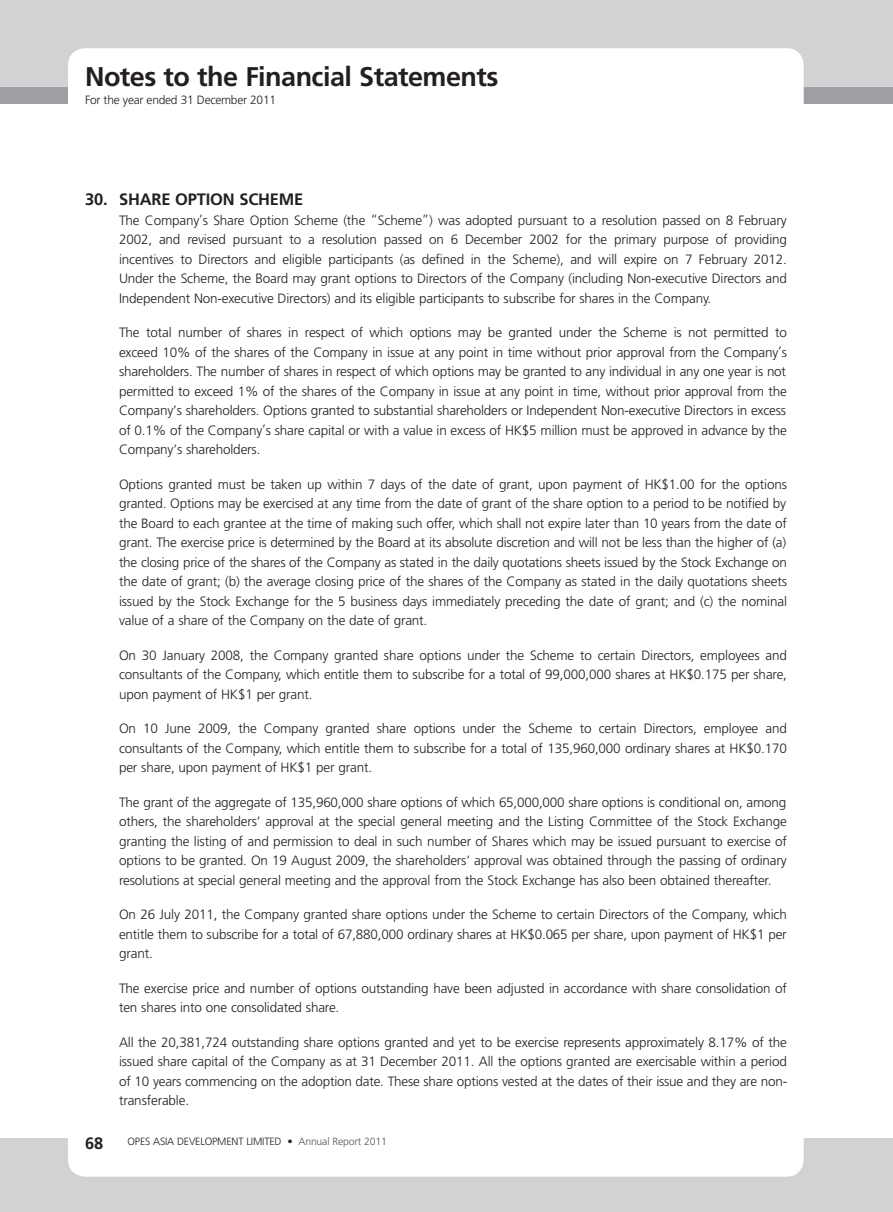
<style>
.page{position:relative;width:893px;height:1212px;background:#fff}
.page>*{position:absolute;margin:0;border:0;box-sizing:border-box;transform-origin:0 0}
.t1{font:700 27px "Frutiger LT Std";letter-spacing:-.02em;color:#231f20}
.Heading_1{font:700 16.5px "Frutiger LT Std";letter-spacing:-.01em;color:#231f20}
.Body_Text{font:300 13.5px/19.5px "Frutiger LT Std";letter-spacing:-.01em;color:#231f20;text-align:justify}
.t2{font:300 12px "Frutiger LT Std";letter-spacing:-.02em;color:#231f20}
.t3{font:300 10.5px "Frutiger LT Std";letter-spacing:-.015em;color:#231f20}
.s1{color:#57585a}
</style>
<div class="page">
<div style="left:0;top:86px;width:893px;height:17px;background:#9d9fa2"></div>
<div style="left:0;top:0;width:893px;height:86px;background:#d1d2d4"></div>
<div style="left:68px;top:48px;width:736px;height:77px;background:#fff;border-radius:17px"></div>
<div style="left:0;top:1138px;width:893px;height:74px;background:#d1d2d4"></div>
<div style="left:68px;top:1100px;width:736px;height:76px;background:#fff;border-radius:17px"></div>
<h1 class="t1" style="left:85px;top:61px;width:415px">Notes to the Financial Statements</h1>
<p class="t2" style="left:85px;top:93px;width:193px">For the year ended 31 December 2011</p>
<p class="Heading_1" style="left:85px;top:190px;width:220px">30. SHARE OPTION SCHEME</p>
<p class="Body_Text" style="left:119px;top:211px;width:669px">The Company’s Share Option Scheme (the “Scheme”) was adopted pursuant to a resolution passed on 8 February 2002, and revised pursuant to a resolution passed on 6 December 2002 for the primary purpose of providing incentives to Directors and eligible participants (as defined in the Scheme), and will expire on 7 February 2012.<br>Under the Scheme, the Board may grant options to Directors of the Company (including Non-executive Directors and Independent Non-executive Directors) and its eligible participants to subscribe for shares in the Company.</p>
<p class="Body_Text" style="left:119px;top:323px;width:669px">The total number of shares in respect of which options may be granted under the Scheme is not permitted to exceed 10% of the shares of the Company in issue at any point in time without prior approval from the Company’s shareholders. The number of shares in respect of which options may be granted to any individual in any one year is not permitted to exceed 1% of the shares of the Company in issue at any point in time, without prior approval from the Company’s shareholders. Options granted to substantial shareholders or Independent Non-executive Directors in excess of 0.1% of the Company’s share capital or with a value in excess of HK$5 million must be approved in advance by the Company’s shareholders.</p>
<p class="Body_Text" style="left:119px;top:475px;width:669px">Options granted must be taken up within 7 days of the date of grant, upon payment of HK$1.00 for the options granted. Options may be exercised at any time from the date of grant of the share option to a period to be notified by the Board to each grantee at the time of making such offer, which shall not expire later than 10 years from the date of grant. The exercise price is determined by the Board at its absolute discretion and will not be less than the higher of (a) the closing price of the shares of the Company as stated in the daily quotations sheets issued by the Stock Exchange on the date of grant; (b) the average closing price of the shares of the Company as stated in the daily quotations sheets issued by the Stock Exchange for the 5 business days immediately preceding the date of grant; and (c) the nominal value of a share of the Company on the date of grant.</p>
<p class="Body_Text" style="left:119px;top:646px;width:669px">On 30 January 2008, the Company granted share options under the Scheme to certain Directors, employees and consultants of the Company, which entitle them to subscribe for a total of 99,000,000 shares at HK$0.175 per share, upon payment of HK$1 per grant.</p>
<p class="Body_Text" style="left:119px;top:719px;width:669px">On 10 June 2009, the Company granted share options under the Scheme to certain Directors, employee and consultants of the Company, which entitle them to subscribe for a total of 135,960,000 ordinary shares at HK$0.170 per share, upon payment of HK$1 per grant.</p>
<p class="Body_Text" style="left:119px;top:793px;width:669px">The grant of the aggregate of 135,960,000 share options of which 65,000,000 share options is conditional on, among others, the shareholders’ approval at the special general meeting and the Listing Committee of the Stock Exchange granting the listing of and permission to deal in such number of Shares which may be issued pursuant to exercise of options to be granted. On 19 August 2009, the shareholders’ approval was obtained through the passing of ordinary resolutions at special general meeting and the approval from the Stock Exchange has also been obtained thereafter.</p>
<p class="Body_Text" style="left:119px;top:905px;width:669px">On 26 July 2011, the Company granted share options under the Scheme to certain Directors of the Company, which entitle them to subscribe for a total of 67,880,000 ordinary shares at HK$0.065 per share, upon payment of HK$1 per grant.</p>
<p class="Body_Text" style="left:119px;top:979px;width:669px">The exercise price and number of options outstanding have been adjusted in accordance with share consolidation of ten shares into one consolidated share.</p>
<p class="Body_Text" style="left:119px;top:1033px;width:670px">All the 20,381,724 outstanding share options granted and yet to be exercise represents approximately 8.17% of the issued share capital of the Company as at 31 December 2011. All the options granted are exercisable within a period of 10 years commencing on the adoption date. These share options vested at the dates of their issue and they are non&shy;transferable.</p>
<p class="Heading_1" style="left:85px;top:1133px;width:20px">68</p>
<p class="t3" style="left:128px;top:1135px;width:261px">OPES ASIA DEVELOPMENT LIMITED • <span class="s1">Annual Report 2011</span></p>
</div>
